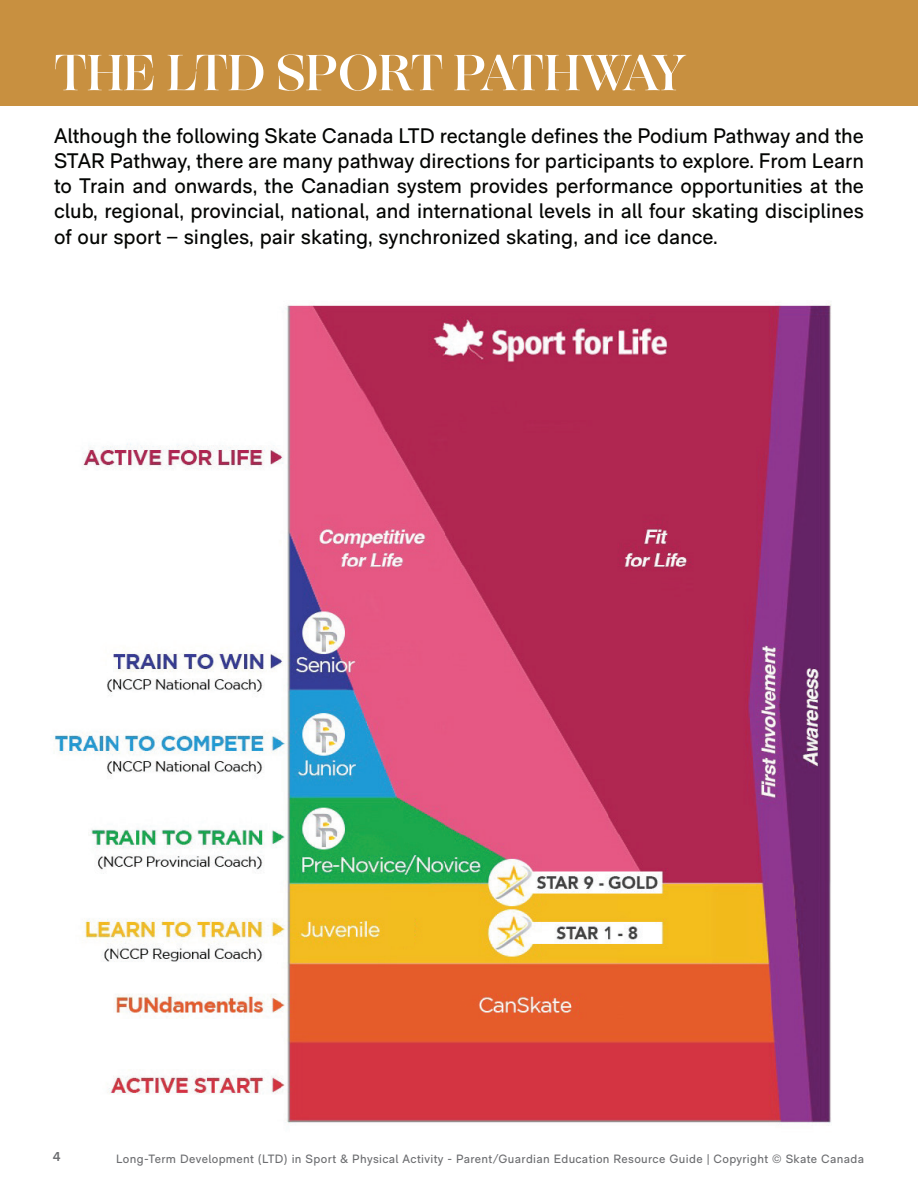
<style>
.page{position:relative;width:918px;height:1188px;background:#fff}
.page>*{position:absolute;margin:0;border:0;box-sizing:border-box;transform-origin:0 0}
.t1{font:700 51px "Ogg";color:#fff}
.t2{font:21px/25.2px "RM Neue";color:#040503;text-align:justify}
.t3{font:600 13.5px "Proxima Nova";color:#6c6d70}
.t4{font:12px "RM Neue";letter-spacing:.03em;color:#6c6d70}
</style>
<div class="page">
<div style="left:0;top:0;width:918px;height:105px;background:#c89040"></div>
<img style="left:53px;top:304px;width:779px;height:820px">
<div style="left:388px;top:912px;width:26px;height:34px;background:#f2bd1f"></div>
<h1 class="t1" style="left:54px;top:38px;width:633px">THE LTD SPORT PATHWAY</h1>
<p class="t2" style="left:54px;top:123px;width:812px">Although the following Skate Canada LTD rectangle defines the Podium Pathway and the STAR Pathway, there are many pathway directions for participants to explore. From Learn to Train and onwards, the Canadian system provides performance opportunities at the club, regional, provincial, national, and international levels in all four skating disciplines of our sport – singles, pair skating, synchronized skating, and ice dance.</p>
<p class="t3" style="left:53px;top:1150px;width:9px">4</p>
<p class="t4" style="left:116px;top:1152px;width:749px">Long-Term Development (LTD) in Sport &amp; Physical Activity - Parent/Guardian Education Resource Guide | Copyright © Skate Canada</p>
</div>
